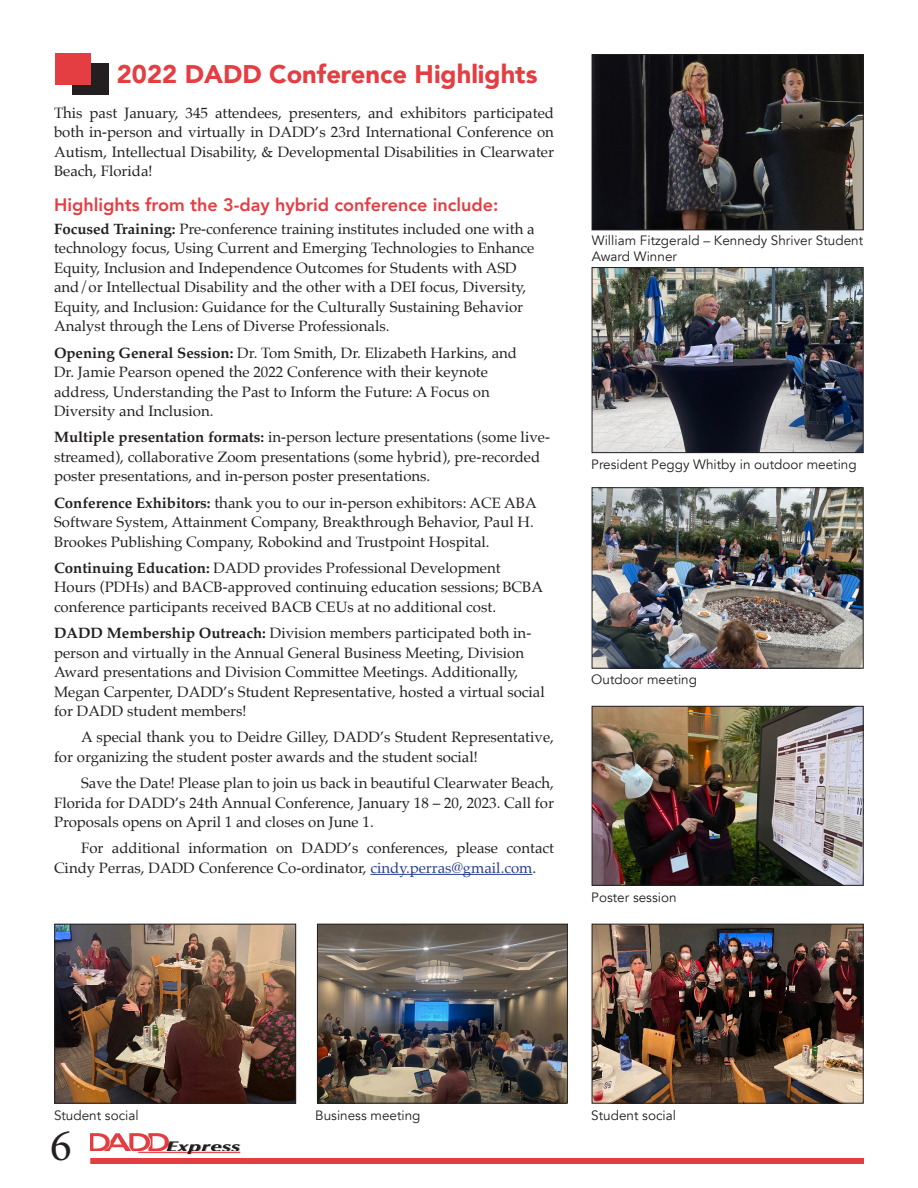
<style>
.page{position:relative;width:918px;height:1188px;background:#fff}
.page>*{position:absolute;margin:0;border:0;box-sizing:border-box;transform-origin:0 0}
.t1{font:45px "Minion Pro";color:#231f20}
.t2{font:900 25.5px "Avenir";color:#e43d42}
.t3{font:800 18px "Avenir";color:#e43d42}
.answer{font:15px/19.5px "Palatino";color:#231f20}
.body_text{font:15px/19.5px "Palatino";color:#231f20}
.body_text_no_indent{font:15px/19.5px "Palatino";color:#231f20;text-align:justify}
.continued_on{font:13.5px/16.2px "Avenir";color:#231f20}
.s1{font-weight:700}
.s2{color:#253f8e}
</style>
<div class="page">
<div style="left:90px;top:1158px;width:774px;height:6px;background:#e43d42"></div>
<img style="left:90px;top:1134px;width:150px;height:21px">
<hr style="left:370px;top:874px;width:163px;height:1px;background:#253f8e">
<img style="left:594px;top:56px;width:268px;height:172px">
<div style="left:592px;top:54px;width:272px;height:176px;border:1px solid #231f20"></div>
<img style="left:594px;top:269px;width:268px;height:182px">
<div style="left:592px;top:267px;width:272px;height:186px;border:1px solid #231f20"></div>
<img style="left:594px;top:489px;width:268px;height:178px">
<div style="left:592px;top:487px;width:272px;height:182px;border:1px solid #231f20"></div>
<img style="left:594px;top:708px;width:268px;height:176px">
<div style="left:592px;top:706px;width:272px;height:180px;border:1px solid #231f20"></div>
<img style="left:594px;top:926px;width:268px;height:176px">
<div style="left:592px;top:924px;width:272px;height:180px;border:1px solid #231f20"></div>
<img style="left:319px;top:926px;width:247px;height:176px">
<div style="left:317px;top:924px;width:251px;height:180px;border:1px solid #231f20"></div>
<img style="left:56px;top:926px;width:238px;height:176px">
<div style="left:54px;top:924px;width:242px;height:180px;border:1px solid #231f20"></div>
<div style="left:72px;top:63px;width:36px;height:32px;background:#231f20"></div>
<div style="left:55px;top:53px;width:36px;height:31px;background:#e43d42"></div>
<h1 class="t2" style="left:117px;top:52px;width:422px">2022 DADD Conference Highlights</h1>
<p class="body_text_no_indent" style="left:54px;top:103px;width:502px">This past January, 345 attendees, presenters, and exhibitors participated both in-person and virtually in DADD’s 23rd International Conference on Autism, Intellectual Disability, &amp; Developmental Disabilities in Clearwater Beach, Florida!</p>
<h3 class="t3" style="left:54px;top:191px;width:446px">Highlights from the 3-day hybrid conference include:</h3>
<p class="answer" style="left:54px;top:219px;width:482px"><span class="s1">Focused Training:</span> Pre-conference training institutes included one with a technology focus, Using Current and Emerging Technologies to Enhance Equity, Inclusion and Independence Outcomes for Students with ASD and/or Intellectual Disability and the other with a DEI focus, Diversity, Equity, and Inclusion: Guidance for the Culturally Sustaining Behavior Analyst through the Lens of Diverse Professionals.</p>
<p class="answer" style="left:54px;top:343px;width:465px"><span class="s1">Opening General Session:</span> Dr. Tom Smith, Dr. Elizabeth Harkins, and Dr. Jamie Pearson opened the 2022 Conference with their keynote address, Understanding the Past to Inform the Future: A Focus on Diversity and Inclusion.</p>
<p class="answer" style="left:54px;top:427px;width:498px"><span class="s1">Multiple presentation formats:</span> in-person lecture presentations (some live&shy;streamed), collaborative Zoom presentations (some hybrid), pre-recorded poster presentations, and in-person poster presentations.</p>
<p class="answer" style="left:54px;top:493px;width:484px"><span class="s1">Conference Exhibitors:</span> thank you to our in-person exhibitors: ACE ABA<br>Software System, Attainment Company, Breakthrough Behavior, Paul H.<br>Brookes Publishing Company, Robokind and Trustpoint Hospital.</p>
<p class="answer" style="left:54px;top:558px;width:491px"><span class="s1">Continuing Education:</span> DADD provides Professional Development<br>Hours (PDHs) and BACB-approved continuing education sessions; BCBA conference participants received BACB CEUs at no additional cost.</p>
<p class="answer" style="left:54px;top:623px;width:492px"><span class="s1">DADD Membership Outreach:</span> Division members participated both in&shy;person and virtually in the Annual General Business Meeting, Division Award presentations and Division Committee Meetings. Additionally, Megan Carpenter, DADD’s Student Representative, hosted a virtual social for DADD student members!</p>
<p class="body_text" style="left:54px;top:727px;width:501px;text-indent:27px">A special thank you to Deidre Gilley, DADD’s Student Representative, for organizing the student poster awards and the student social!</p>
<p class="body_text" style="left:54px;top:773px;width:502px;text-align:justify;text-indent:27px">Save the Date! Please plan to join us back in beautiful Clearwater Beach, Florida for DADD’s 24th Annual Conference, January 18 – 20, 2023. Call for Proposals opens on April 1 and closes on June 1.</p>
<p class="body_text" style="left:54px;top:838px;width:502px;text-indent:27px">For additional information on DADD’s conferences, please contact<br>Cindy Perras, DADD Conference Co-ordinator, <span class="s2">cindy.perras@gmail.com</span>.</p>
<p class="continued_on" style="left:592px;top:233px;width:273px">William Fitzgerald – Kennedy Shriver Student<br>Award Winner</p>
<p class="continued_on" style="left:591px;top:456px;width:267px">President Peggy Whitby in outdoor meeting</p>
<p class="continued_on" style="left:591px;top:671px;width:107px">Outdoor meeting</p>
<p class="continued_on" style="left:591px;top:890px;width:87px">Poster session</p>
<p class="continued_on" style="left:54px;top:1107px;width:86px">Student social</p>
<p class="continued_on" style="left:315px;top:1107px;width:107px">Business meeting</p>
<p class="continued_on" style="left:591px;top:1107px;width:86px">Student social</p>
<h1 class="t1" style="left:50px;top:1115px;width:23px">6</h1>
</div>
